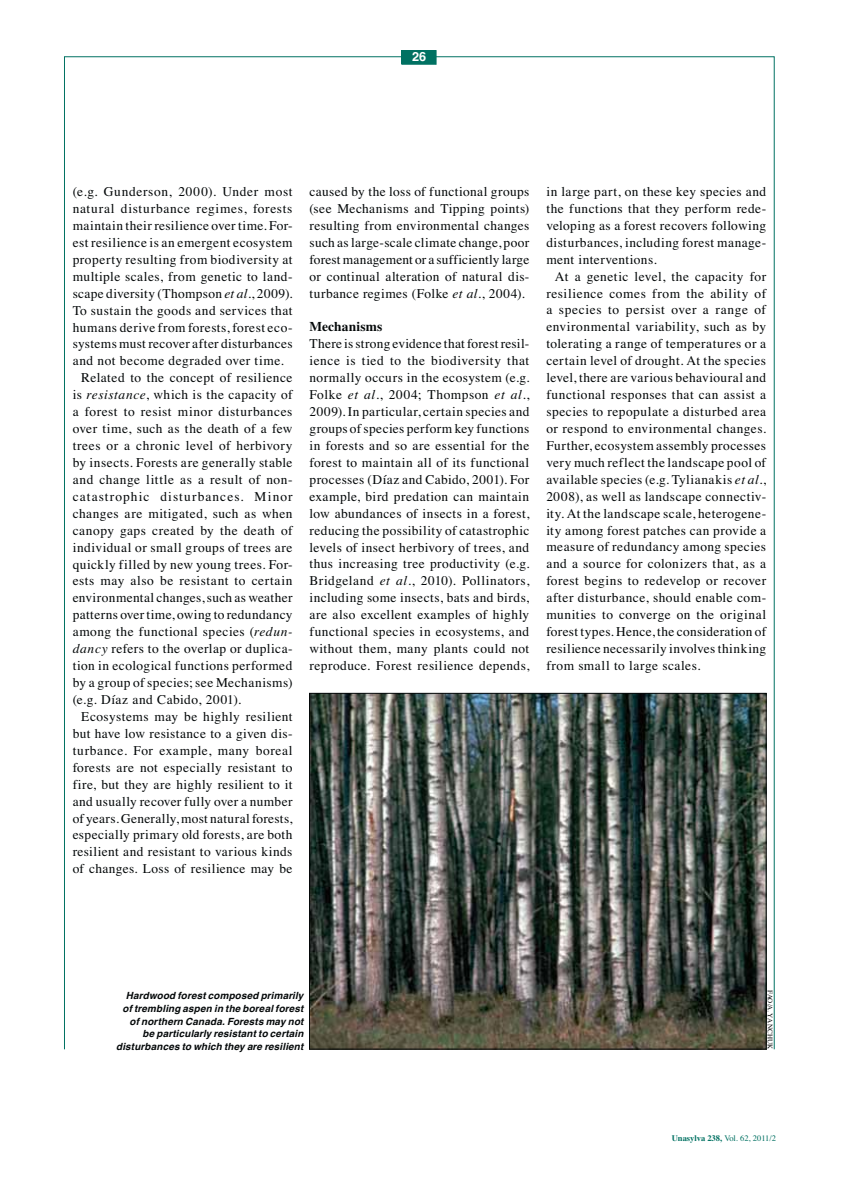
<style>
.page{position:relative;width:841px;height:1188px;background:#fff}
.page>*{position:absolute;margin:0;border:0;box-sizing:border-box;transform-origin:0 0}
.t1{font:13.35px/17px "Times";letter-spacing:.035em;color:#040809;text-align:justify}
.t2{font:13.35px "Times";letter-spacing:.08em;color:#040809}
.t3{font:700 13.35px "Times";letter-spacing:.015em;color:#040809}
.t4{font:700 12.75px "Helvetica";color:#fff}
.t5{font:italic 700 9.9px/12.8px "Helvetica";letter-spacing:.015em;color:#040809;text-align:right}
.t6{font:8.4px "Times";color:#007162}
.t7{font:7.05px "Times";letter-spacing:.015em;color:#040809}
.s1{font-style:italic}
.s2{font-weight:700}
</style>
<div class="page">
<div style="left:402px;top:51px;width:34px;height:13px;background:#007162"></div>
<div style="left:402px;top:50px;width:34px;height:14px;border:1px solid #007162"></div>
<div style="left:4px;top:1049px;width:825px;height:64px;border:1px solid #fff"></div>
<img style="left:311px;top:695px;width:453px;height:352px">
<p class="t4" style="left:412px;top:52px;width:16px">26</p>
<p class="t1" style="left:73px;top:184px;width:221px">(e.g. Gunderson, 2000). Under most</p>
<p class="t1" style="left:73px;top:201px;width:221px">natural disturbance regimes, forests</p>
<p class="t1" style="left:73px;top:218px;width:221px">maintain their resilience over time. For-</p>
<p class="t1" style="left:73px;top:235px;width:221px">est resilience is an emergent ecosystem</p>
<p class="t1" style="left:73px;top:252px;width:221px">property resulting from biodiversity at</p>
<p class="t1" style="left:73px;top:269px;width:221px">multiple scales, from genetic to land-</p>
<p class="t1" style="left:73px;top:286px;width:221px">scape diversity (Thompson <span class="s1">et al.</span>, 2009).</p>
<p class="t1" style="left:73px;top:303px;width:221px">To sustain the goods and services that</p>
<p class="t1" style="left:73px;top:320px;width:221px">humans derive from forests, forest eco-</p>
<p class="t1" style="left:73px;top:337px;width:221px">systems must recover after disturbances</p>
<p class="t1" style="left:73px;top:354px;width:212px">and not become degraded over time.</p>
<p class="t1" style="left:81px;top:371px;width:213px">Related to the concept of resilience</p>
<p class="t1" style="left:73px;top:388px;width:221px">is <span class="s1">resistance</span>, which is the capacity of</p>
<p class="t1" style="left:73px;top:404px;width:221px">a forest to resist minor disturbances</p>
<p class="t1" style="left:73px;top:421px;width:221px">over time, such as the death of a few</p>
<p class="t1" style="left:73px;top:438px;width:221px">trees or a chronic level of herbivory</p>
<p class="t1" style="left:73px;top:455px;width:221px">by insects. Forests are generally stable</p>
<p class="t1" style="left:73px;top:472px;width:221px">and change little as a result of non-</p>
<p class="t2" style="left:73px;top:491px;width:221px">catastrophic disturbances. Minor</p>
<p class="t1" style="left:73px;top:506px;width:221px">changes are mitigated, such as when</p>
<p class="t1" style="left:73px;top:523px;width:221px">canopy gaps created by the death of</p>
<p class="t1" style="left:73px;top:540px;width:221px">individual or small groups of trees are</p>
<p class="t1" style="left:73px;top:557px;width:221px">quickly filled by new young trees. For-</p>
<p class="t1" style="left:73px;top:574px;width:221px">ests may also be resistant to certain</p>
<p class="t1" style="left:73px;top:591px;width:221px">environmental changes, such as weather</p>
<p class="t1" style="left:73px;top:608px;width:221px">patterns over time, owing to redundancy</p>
<p class="t1" style="left:73px;top:625px;width:221px">among the functional species (<span class="s1">redun-</span></p>
<p class="t1" style="left:73px;top:642px;width:221px"><span class="s1">dancy</span> refers to the overlap or duplica-</p>
<p class="t1" style="left:73px;top:658px;width:221px">tion in ecological functions performed</p>
<p class="t1" style="left:73px;top:675px;width:221px">by a group of species; see Mechanisms)</p>
<p class="t1" style="left:73px;top:692px;width:170px">(e.g. Díaz and Cabido, 2001).</p>
<p class="t1" style="left:81px;top:709px;width:213px">Ecosystems may be highly resilient</p>
<p class="t1" style="left:73px;top:726px;width:221px">but have low resistance to a given dis-</p>
<p class="t1" style="left:73px;top:743px;width:221px">turbance. For example, many boreal</p>
<p class="t1" style="left:73px;top:760px;width:221px">forests are not especially resistant to</p>
<p class="t1" style="left:73px;top:777px;width:221px">fire, but they are highly resilient to it</p>
<p class="t1" style="left:73px;top:794px;width:221px">and usually recover fully over a number</p>
<p class="t1" style="left:73px;top:811px;width:221px">of years. Generally, most natural forests,</p>
<p class="t1" style="left:73px;top:828px;width:221px">especially primary old forests, are both</p>
<p class="t1" style="left:73px;top:845px;width:221px">resilient and resistant to various kinds</p>
<p class="t1" style="left:73px;top:862px;width:221px">of changes. Loss of resilience may be</p>
<p class="t1" style="left:309px;top:184px;width:221px">caused by the loss of functional groups (see Mechanisms and Tipping points) resulting from environmental changes such as large-scale climate change, poor forest management or a sufficiently large or continual alteration of natural dis&shy;turbance regimes (Folke <span class="s1">et al.</span>, 2004).</p>
<p class="t3" style="left:309px;top:322px;width:74px">Mechanisms</p>
<p class="t1" style="left:309px;top:337px;width:221px">There is strong evidence that forest resil&shy;ience is tied to the biodiversity that normally occurs in the ecosystem (e.g.<br>Folke <span class="s1">et al.</span>, 2004; Thompson <span class="s1">et al.</span>, 2009). In particular, certain species and groups of species perform key functions in forests and so are essential for the forest to maintain all of its functional processes (Díaz and Cabido, 2001). For example, bird predation can maintain low abundances of insects in a forest, reducing the possibility of catastrophic levels of insect herbivory of trees, and thus increasing tree productivity (e.g.<br>Bridgeland <span class="s1">et al.</span>, 2010). Pollinators, including some insects, bats and birds, are also excellent examples of highly functional species in ecosystems, and without them, many plants could not reproduce. Forest resilience depends,</p>
<p class="t1" style="left:546px;top:184px;width:221px">in large part, on these key species and the functions that they perform rede&shy;veloping as a forest recovers following disturbances, including forest manage&shy;ment interventions.</p>
<p class="t1" style="left:546px;top:269px;width:221px;text-indent:8px">At a genetic level, the capacity for resilience comes from the ability of a species to persist over a range of environmental variability, such as by tolerating a range of temperatures or a certain level of drought. At the species level, there are various behavioural and functional responses that can assist a species to repopulate a disturbed area or respond to environmental changes.<br>Further, ecosystem assembly processes very much reflect the landscape pool of available species (e.g. Tylianakis <span class="s1">et al.</span>, 2008), as well as landscape connectiv&shy;ity. At the landscape scale, heterogene&shy;ity among forest patches can provide a measure of redundancy among species and a source for colonizers that, as a forest begins to redevelop or recover after disturbance, should enable com&shy;munities to converge on the original forest types. Hence, the consideration of resilience necessarily involves thinking from small to large scales.</p>
<p class="t5" style="left:116px;top:990px;width:189px">Hardwood forest composed primarily of trembling aspen in the boreal forest of northern Canada. Forests may not be particularly resistant to certain disturbances to which they are resilient</p>
<p class="t7" style="left:772px;top:990px;width:61px;rotate:90deg">FAO/A. YANCHUK</p>
<p class="t6" style="left:672px;top:1135px;width:106px"><span class="s2">Unasylva 238,</span> Vol. 62, 2011/2</p>
</div>
